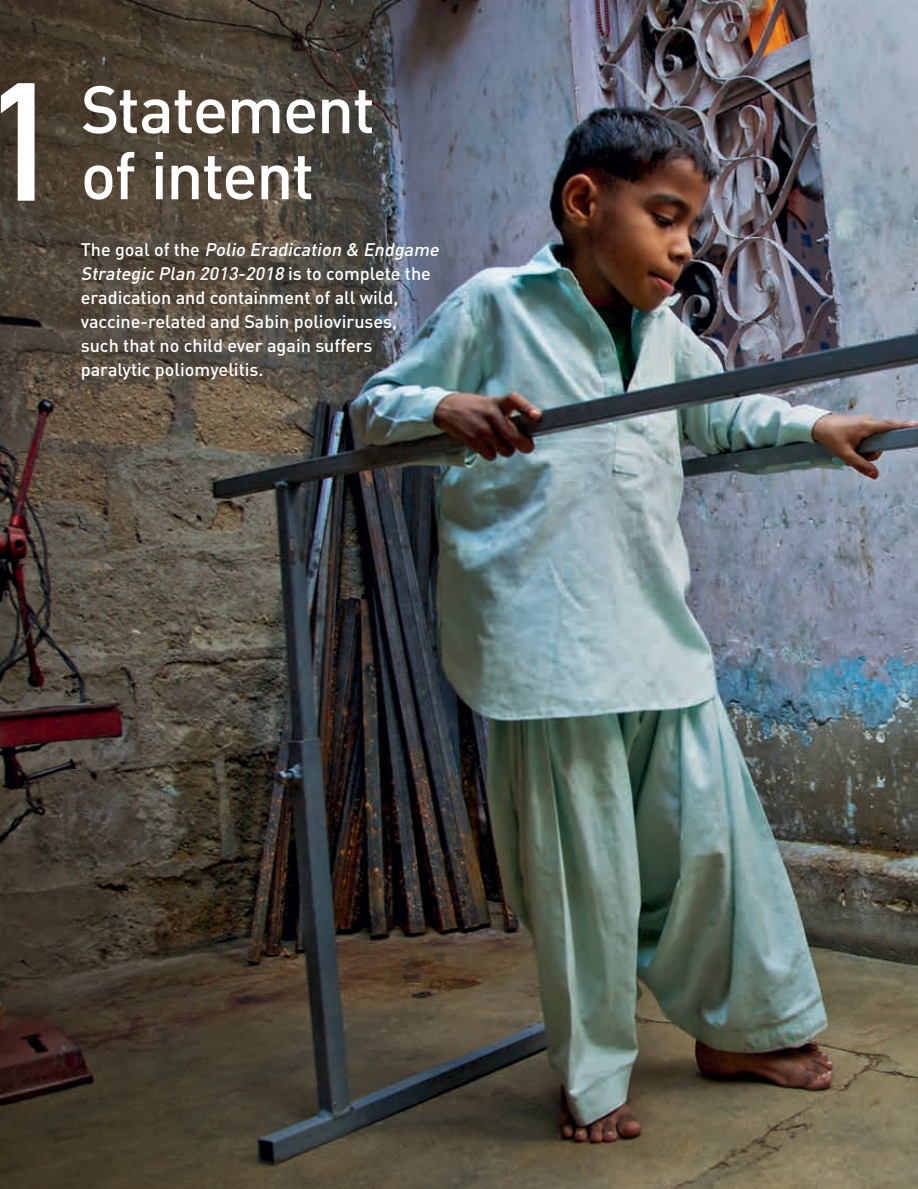
<style>
.page{position:relative;width:918px;height:1189px;background:#fff}
.page>*{position:absolute;margin:0;border:0;box-sizing:border-box;transform-origin:0 0}
.Titre{font:165px "DIN Engschrift Alternate";color:#fff}
.Titre-2{font:500 66px/66px "DIN";letter-spacing:-.025em;color:#fff}
.Texte_Berkeley__drap{font:500 18px/24px "DIN";color:#fff}
.s1{font-style:italic}
</style>
<div class="page">
<img style="left:0;top:0;width:918px;height:1188px">
<p class="Titre" style="left:-8px;top:46px;width:63px">1</p>
<p class="Titre-2" style="left:81px;top:74px;width:296px">Statement of intent</p>
<p class="Texte_Berkeley__drap" style="left:81px;top:237px;width:364px">T h e g o a l o f t h e <span class="s1">Polio Eradication &amp; Endgame Strategic Plan 2013-2018</span> i s t o co m p let e t h e eradication and containment of all wild, vaccine-related and Sabin polioviruses,</p>
<p class="Texte_Berkeley__drap" style="left:81px;top:333px;width:293px">such that no child ever again suffers paralytic poliomyelitis.</p>
</div>
